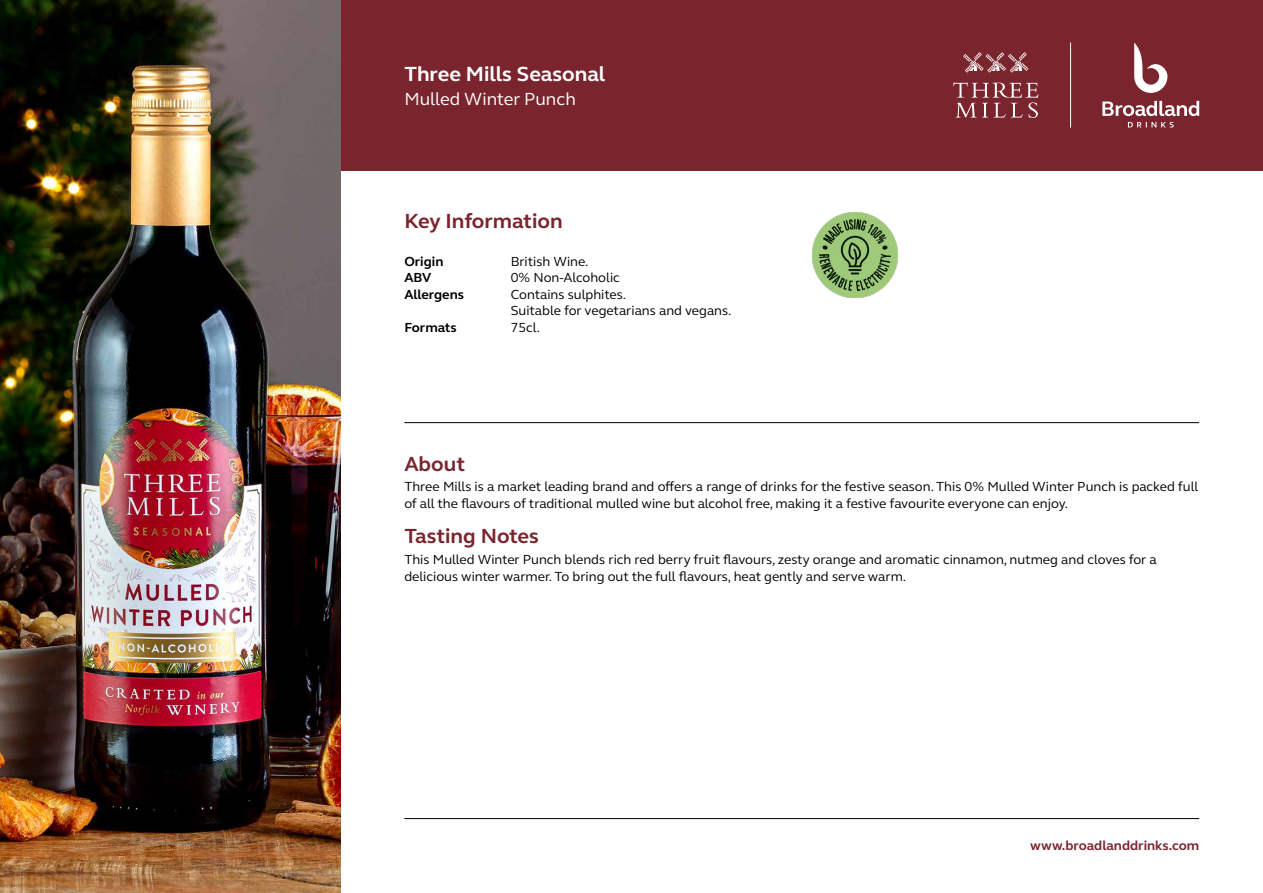
<style>
.page{position:relative;width:1263px;height:893px;background:#fff}
.page>*{position:absolute;margin:0;border:0;box-sizing:border-box;transform-origin:0 0}
.t1{font:700 21px "FS Elliot";color:#7a252e}
.t2{font:700 21px "FS Elliot";color:#fff}
.t3{font:18px "FS Elliot";color:#fff}
.t4{font:13.5px/16.5px "FS Elliot";color:#000}
.t5{font:700 13.5px "FS Elliot";color:#000}
.t6{font:700 13.5px "FS Elliot";color:#7a252e}
</style>
<div class="page">
<div style="left:341px;top:0;width:922px;height:170px;background:#7a252e"></div>
<hr style="left:404px;top:818px;width:795px;height:1px;background:#000">
<hr style="left:1070px;top:43px;width:1px;height:85px;background:#fff">
<hr style="left:404px;top:422px;width:795px;height:1px;background:#000">
<svg style="left:953px;top:52px;width:85px;height:66px"></svg>
<svg style="left:1128px;top:122px;width:46px;height:6px"></svg>
<svg style="left:1134px;top:43px;width:33px;height:50px"></svg>
<svg style="left:1102px;top:101px;width:97px;height:15px"></svg>
<img style="left:812px;top:213px;width:85px;height:85px">
<img style="left:0;top:0;width:341px;height:893px">
<h1 class="t2" style="left:404px;top:60px;width:202px">Three Mills Seasonal</h1>
<h2 class="t3" style="left:404px;top:87px;width:173px">Mulled Winter Punch</h2>
<h1 class="t1" style="left:404px;top:207px;width:160px">Key Information</h1>
<p class="t5" style="left:404px;top:252px;width:41px">Origin</p>
<p class="t4" style="left:511px;top:252px;width:79px">British Wine.</p>
<p class="t5" style="left:404px;top:268px;width:29px">ABV</p>
<p class="t4" style="left:511px;top:269px;width:111px">0% Non-Alcoholic</p>
<p class="t5" style="left:404px;top:285px;width:61px">Allergens</p>
<p class="t4" style="left:511px;top:285px;width:222px">Contains sulphites.<br>Suitable for vegetarians and vegans.</p>
<p class="t5" style="left:404px;top:318px;width:54px">Formats</p>
<p class="t4" style="left:511px;top:318px;width:31px">75cl.</p>
<h1 class="t1" style="left:404px;top:449px;width:62px">About</h1>
<p class="t4" style="left:404px;top:478px;width:795px">Three Mills is a market leading brand and offers a range of drinks for the festive season. This 0% Mulled Winter Punch is packed full of all the flavours of traditional mulled wine but alcohol free, making it a festive favourite everyone can enjoy.</p>
<h1 class="t1" style="left:404px;top:522px;width:136px">Tasting Notes</h1>
<p class="t4" style="left:404px;top:551px;width:754px">This Mulled Winter Punch blends rich red berry fruit flavours, zesty orange and aromatic cinnamon, nutmeg and cloves for a delicious winter warmer. To bring out the full flavours, heat gently and serve warm.</p>
<p class="t6" style="left:1030px;top:837px;width:171px">www.broadlanddrinks.com</p>
</div>
